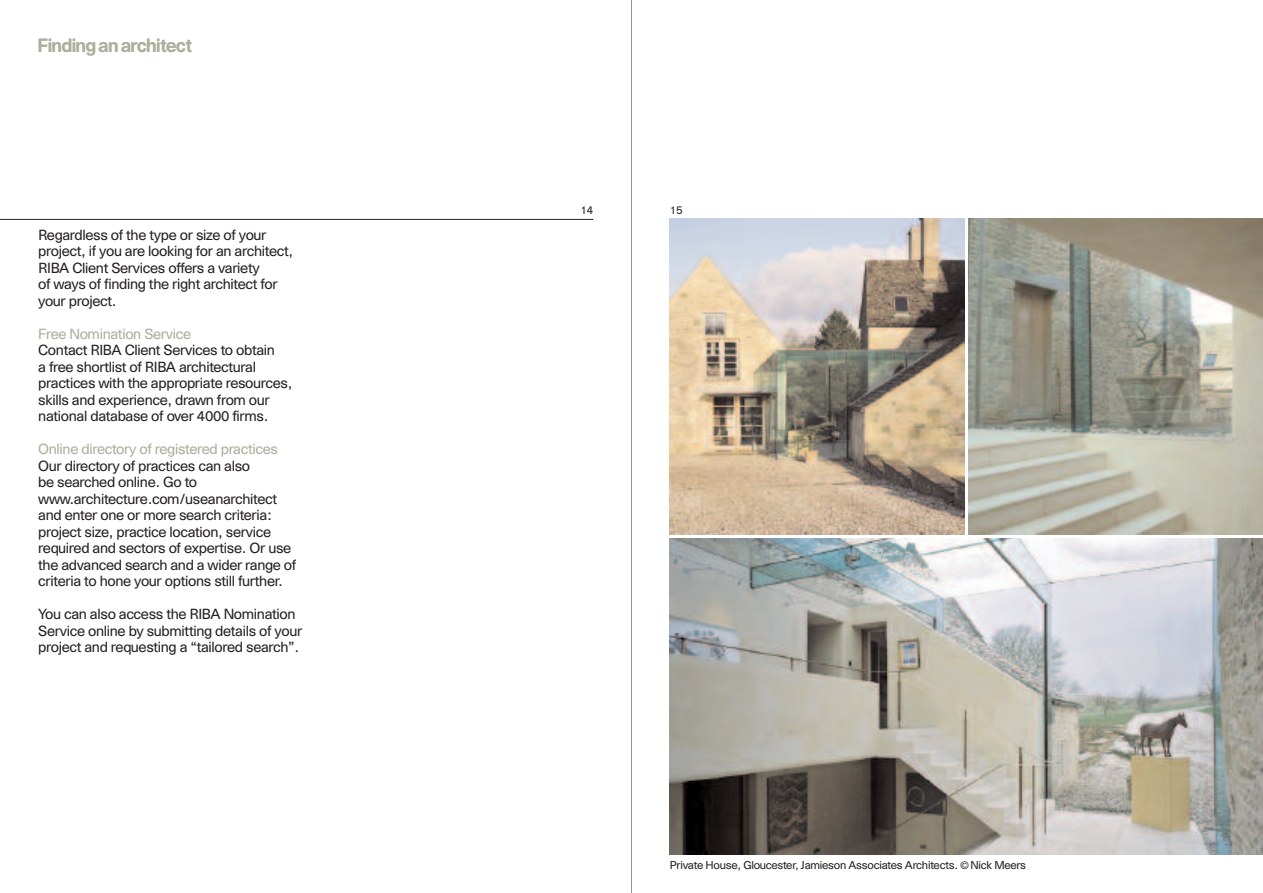
<style>
.page{position:relative;width:1263px;height:893px;background:#fff}
.page>*{position:absolute;margin:0;border:0;box-sizing:border-box;transform-origin:0 0}
.t1{font:500 18px "Unica SH";color:#a9af9a}
.t2{font:13.5px/16.5px "Unica SB";letter-spacing:-.025em;color:#231f20}
.t3{font:13.5px "Unica SB";letter-spacing:-.025em;color:#a9af9a}
.t4{font:10.5px "Unica SB";letter-spacing:-.025em;color:#231f20}
.s1{font-family:"Helvetica Neue"}
</style>
<div class="page">
<hr style="left:0;top:219px;width:593px;height:1px;background:#231f20">
<hr style="left:631px;top:0;width:1px;height:893px;background:#939598">
<img style="left:670px;top:539px;width:593px;height:316px">
<img style="left:670px;top:219px;width:294px;height:316px">
<img style="left:968px;top:219px;width:295px;height:316px">
<h1 class="t1" style="left:38px;top:35px;width:155px">Finding an architect</h1>
<p class="t2" style="left:38px;top:227px;width:256px">Regardless of the type or size of your project, if you are looking for an architect, RIBA Client Services offers a variety<br>of ways of finding the right architect for your project.</p>
<p class="t3" style="left:38px;top:326px;width:155px">Free Nomination Service</p>
<p class="t2" style="left:38px;top:342px;width:256px">Contact RIBA Client Services to obtain<br>a free shortlist of RIBA architectural practices with the appropriate resources, skills and experience, drawn from our national database of over 4000 firms.</p>
<p class="t3" style="left:38px;top:442px;width:241px">Online directory of registered practices</p>
<p class="t2" style="left:38px;top:458px;width:259px">Our directory of practices can also<br>be searched online. Go to www.architecture.com/useanarchitect and enter one or more search criteria: project size, practice location, service required and sectors of expertise. Or use the advanced search and a wider range of criteria to hone your options still further.</p>
<p class="t2" style="left:38px;top:606px;width:266px">You can also access the RIBA Nomination<br>Service online by submitting details of your project and requesting a “tailored search”.</p>
<p class="t4" style="left:580px;top:204px;width:14px">14</p>
<p class="t4" style="left:670px;top:204px;width:14px">15</p>
<p class="t4" style="left:670px;top:859px;width:358px">Private House, Gloucester, Jamieson Associates Architects. <span class="s1">©</span> Nick Meers</p>
</div>
